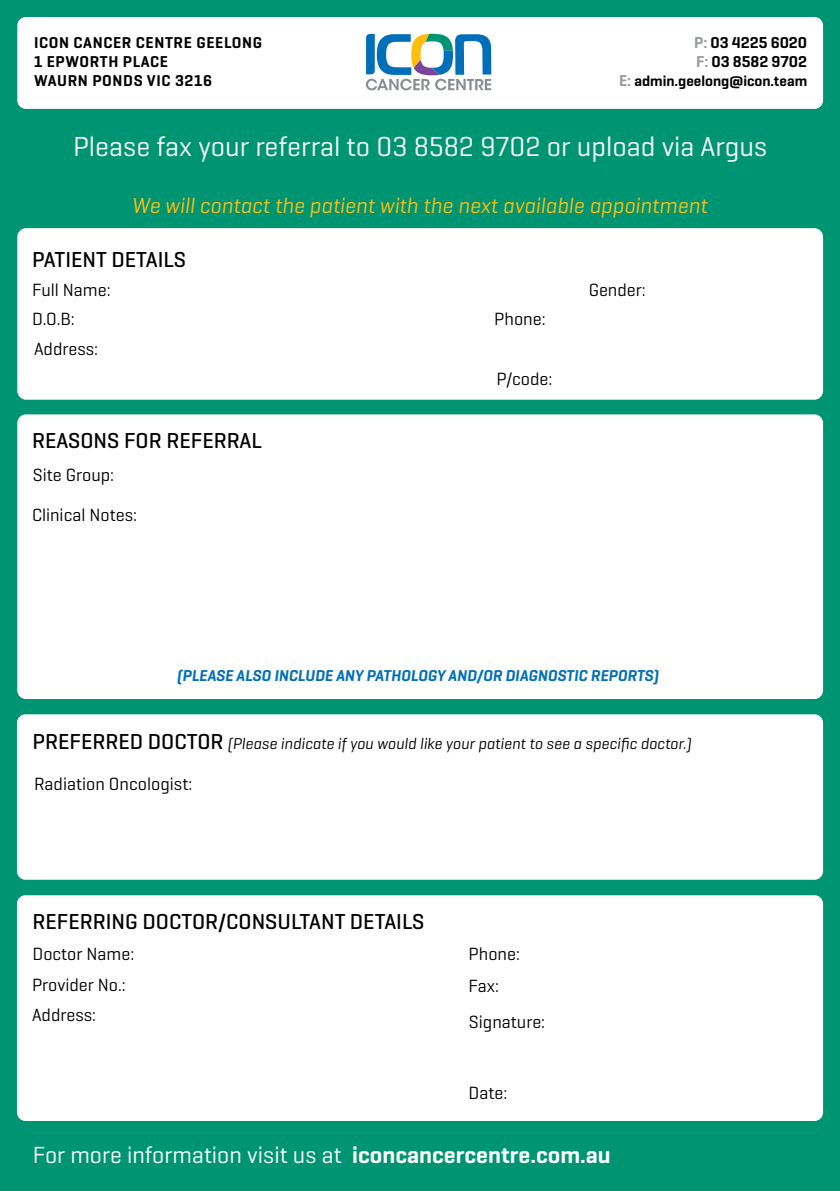
<style>
.page{position:relative;width:840px;height:1191px;background:#fff}
.page>*{position:absolute;margin:0;border:0;box-sizing:border-box;transform-origin:0 0}
.t1{font:28px "Geogrotesque";color:#fbfbfb}
.t2{font:23.6px "Geogrotesque";color:#fff}
.t3{font:500 22px "Geogrotesque";color:#000}
.t4{font:italic 22px "Geogrotesque";color:#febe10}
.t5{font:18px/30.8px "Geogrotesque";color:#000}
.t6{font:italic 16px "Geogrotesque";color:#000}
.t7{font:italic 600 16px "Geogrotesque";color:#006fba}
.t8{font:600 16px/19.2px "Geogrotesque";letter-spacing:.04em;color:#000}
.t9{font:600 16px/19.2px "Geogrotesque";color:#000}
.t10{font:600 15px "Geogrotesque";color:#000}
.s1{color:#95999c}
.s2{font-size:16px;color:#95999c}
.s3{font-weight:500;font-style:normal;font-size:22px}
.s4{font-weight:600}
</style>
<div class="page">
<div style="left:0;top:0;width:839px;height:1191px;background:#009572"></div>
<div style="left:17px;top:228px;width:805px;height:172px;background:#fff;border-radius:9px"></div>
<div style="left:17px;top:414px;width:805px;height:285px;background:#fff;border-radius:9px"></div>
<div style="left:17px;top:895px;width:805px;height:226px;background:#fff;border-radius:9px"></div>
<div style="left:17px;top:17px;width:805px;height:92px;background:#fff;border-radius:9px"></div>
<svg style="left:365px;top:34px;width:126px;height:56px"></svg>
<div style="left:17px;top:714px;width:805px;height:165px;background:#fff;border-radius:9px"></div>
<p class="t8" style="left:34px;top:32px;width:229px">ICON CANCER CENTRE GEELONG<br>1 EPWORTH PLACE<br>WAURN PONDS VIC 3216</p>
<p class="t9" style="left:693px;top:32px;width:115px"><span class="s1">P:</span> 03 4225 6020<br><span class="s1">F:</span> 03 8582 9702</p>
<p class="t10" style="left:618px;top:72px;width:189px"><span class="s2">E:</span> admin.geelong@icon.team</p>
<h1 class="t1" style="left:73px;top:128px;width:695px">Please fax your referral to 03 8582 9702 or upload via Argus</h1>
<p class="t4" style="left:132px;top:192px;width:576px">We will contact the patient with the next available appointment</p>
<p class="t3" style="left:32px;top:246px;width:155px">PATIENT DETAILS</p>
<p class="t5" style="left:32px;top:274px;width:80px">Full Name:</p>
<p class="t5" style="left:32px;top:303px;width:44px">D.O.B:</p>
<p class="t5" style="left:34px;top:333px;width:66px">Address:</p>
<p class="t3" style="left:32px;top:426px;width:231px">REASONS FOR REFERRAL</p>
<p class="t5" style="left:33px;top:459px;width:83px">Site Group:</p>
<p class="t5" style="left:32px;top:498px;width:106px">Clinical Notes:</p>
<p class="t5" style="left:494px;top:303px;width:53px">Phone:</p>
<p class="t5" style="left:496px;top:363px;width:57px">P/code:</p>
<p class="t5" style="left:588px;top:274px;width:59px">Gender:</p>
<p class="t7" style="left:177px;top:666px;width:483px">(PLEASE ALSO INCLUDE ANY PATHOLOGY AND/OR DIAGNOSTIC REPORTS)</p>
<p class="t6" style="left:33px;top:733px;width:660px"><span class="s3">PREFERRED DOCTOR</span> (Please indicate if you would like your patient to see a specific doctor.)</p>
<p class="t5" style="left:34px;top:768px;width:160px">Radiation Oncologist:</p>
<p class="t3" style="left:33px;top:907px;width:393px">REFERRING DOCTOR/CONSULTANT DETAILS</p>
<p class="t5" style="left:32px;top:938px;width:104px">Doctor Name:<br>Provider No.:</p>
<p class="t5" style="left:32px;top:999px;width:66px">Address:</p>
<p class="t5" style="left:468px;top:937px;width:53px">Phone:</p>
<p class="t5" style="left:468px;top:969px;width:32px">Fax:</p>
<p class="t5" style="left:468px;top:1006px;width:78px">Signature:</p>
<p class="t5" style="left:468px;top:1077px;width:40px">Date:</p>
<h2 class="t2" style="left:33px;top:1140px;width:579px">For more information visit us at <span class="s4">iconcancercentre.com.au</span></h2>
</div>
